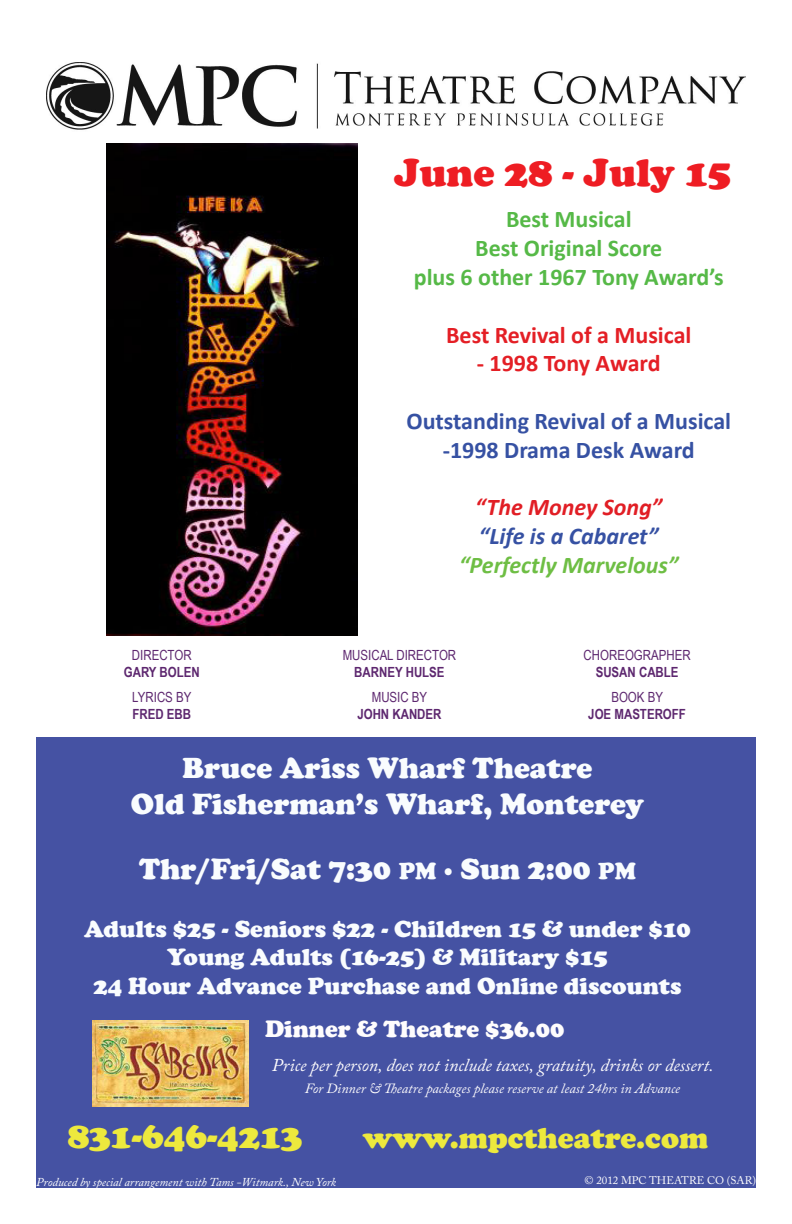
<style>
.page{position:relative;width:792px;height:1224px;background:#fff}
.page>*{position:absolute;margin:0;border:0;box-sizing:border-box;transform-origin:0 0}
.t1{font:900 40px "Cooper";color:#ee1d23}
.t2{font:900 36px "Cooper";color:#ede93d}
.t3{font:900 30px "Cooper";color:#f9fcfe}
.t4{font:900 30px "Cooper";color:#ede93d}
.t5{font:900 24px/28.8px "Cooper";color:#f9fcfe;text-align:center}
.t6{font:700 24px "Calibri";color:#56b947}
.t7{font:700 24px/28.8px "Calibri";color:#3651a3;text-align:center}
.t8{font:italic 700 24px/28.8px "Calibri";color:#6ebe44;text-align:center}
.t9{font:700 24px "Calibri";color:#e41f25}
.t10{font:900 24px "Cooper";color:#fefcfd}
.t11{font:italic 700 24px "Calibri";color:#e11e25}
.t12{font:italic 18px "Adobe Caslon Pro";color:#fefcfd}
.t13{font:700 14px/16.8px "Arial Narrow";color:#5d276f;text-align:center}
.t14{font:italic 14px "Adobe Caslon Pro";color:#fefcfd}
.t15{font:14px "Arial Narrow";color:#5d276f}
.t16{font:italic 12px "Adobe Caslon Pro";color:#fff}
.t17{font:11px "Adobe Caslon Pro";color:#fff}
.s1{color:#3651a3}
.s2{font-weight:400}
.s3{font-size:24px}
</style>
<div class="page">
<img style="left:46px;top:62px;width:700px;height:68px">
<div style="left:36px;top:737px;width:720px;height:451px;background:#4552a3"></div>
<img style="left:106px;top:143px;width:252px;height:493px">
<img style="left:93px;top:1020px;width:155px;height:87px">
<p class="t1" style="left:394px;top:150px;width:339px">June 28 - July 15</p>
<p class="t6" style="left:506px;top:204px;width:127px">Best Musical</p>
<p class="t6" style="left:475px;top:233px;width:189px">Best Original Score</p>
<p class="t6" style="left:414px;top:262px;width:311px">plus 6 other 1967 Tony Award’s</p>
<p class="t9" style="left:446px;top:319px;width:247px">Best Revival of a Musical</p>
<p class="t9" style="left:477px;top:348px;width:185px">- 1998 Tony Award</p>
<p class="t7" style="left:406px;top:407px;width:326px">Outstanding Revival of a Musical -1998 Drama Desk Award</p>
<p class="t11" style="left:475px;top:492px;width:189px">“The Money Song”</p>
<p class="t8" style="left:459px;top:522px;width:221px"><span class="s1">“Life is a Cabaret” </span>“Perfectly Marvelous”</p>
<p class="t13" style="left:124px;top:646px;width:77px"><span class="s2">DIRECTOR<br></span>GARY BOLEN</p>
<p class="t15" style="left:343px;top:645px;width:115px">MUSICAL DIRECTOR</p>
<p class="t13" style="left:354px;top:663px;width:92px">BARNEY HULSE</p>
<p class="t15" style="left:584px;top:645px;width:109px">CHOREOGRAPHER</p>
<p class="t13" style="left:596px;top:663px;width:84px">SUSAN CABLE</p>
<p class="t15" style="left:132px;top:687px;width:61px">LYRICS BY</p>
<p class="t13" style="left:132px;top:705px;width:60px">FRED EBB</p>
<p class="t15" style="left:372px;top:687px;width:57px">MUSIC BY</p>
<p class="t13" style="left:357px;top:705px;width:86px">JOHN KANDER</p>
<p class="t15" style="left:611px;top:687px;width:53px">BOOK BY</p>
<p class="t13" style="left:588px;top:705px;width:99px">JOE MASTEROFF</p>
<p class="t3" style="left:183px;top:751px;width:411px">Bruce Ariss Wharf Theatre</p>
<p class="t3" style="left:131px;top:787px;width:515px">Old Fisherman’s Wharf, Monterey</p>
<p class="t3" style="left:139px;top:851px;width:498px">Thr/Fri/Sat 7:30 <span class="s3">PM</span> ∙ Sun 2:00 <span class="s3">PM</span></p>
<p class="t5" style="left:84px;top:914px;width:608px">Adults $25 - Seniors $22 - Children 15 &amp; under $10<br>Young Adults (16-25) &amp; Military $15<br>24 Hour Advance Purchase and Online discounts</p>
<p class="t10" style="left:265px;top:1015px;width:301px">Dinner &amp; Theatre $36.00</p>
<p class="t12" style="left:272px;top:1054px;width:443px">Price per person, does not include taxes, gratuity, drinks or dessert.</p>
<p class="t14" style="left:305px;top:1080px;width:377px">For Dinner &amp; Theatre packages please reserve at least 24hrs in Advance</p>
<p class="t2" style="left:68px;top:1115px;width:237px">831-646-4213</p>
<p class="t4" style="left:363px;top:1121px;width:347px">www.mpctheatre.com</p>
<p class="t16" style="left:36px;top:1175px;width:302px">Produced by special arrangement with Tams -Witmark., New York</p>
<p class="t17" style="left:585px;top:1174px;width:173px">© 2012 MPC THEATRE CO (SAR)</p>
</div>
